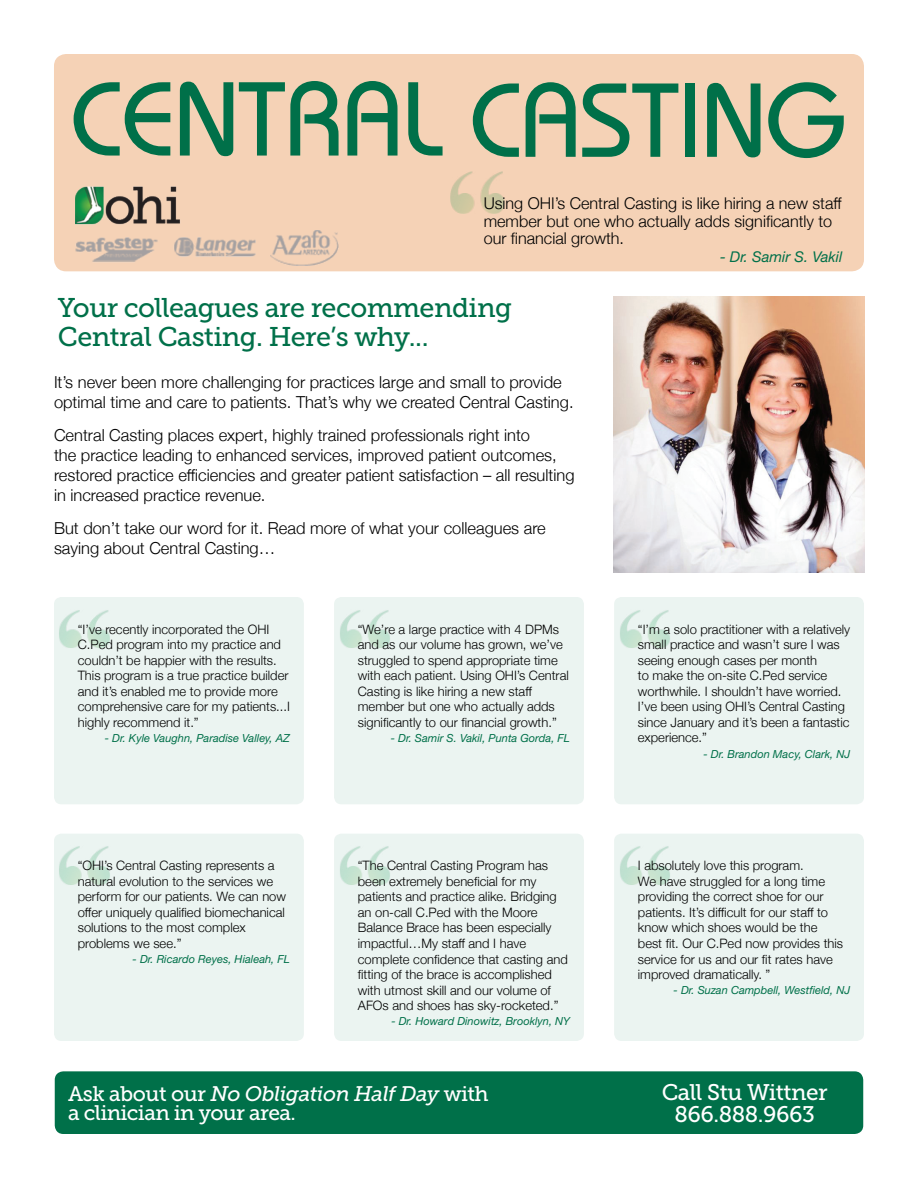
<style>
.page{position:relative;width:918px;height:1188px;background:#fff}
.page>*{position:absolute;margin:0;border:0;box-sizing:border-box;transform-origin:0 0}
.t1{font:27px/29.7px "Museo Slab 500";letter-spacing:-.02em;color:#007049}
.t2{font:22.5px "Museo Slab 500";letter-spacing:-.02em;color:#fff}
.t3{font:21px/19.5px "Museo Slab 500";letter-spacing:-.03em;color:#fff}
.Main_Text{font:300 16.5px/19.8px "Helvetica Neue";color:#000}
.t4{font:300 16.2px/17.5px "Helvetica Neue";color:#000}
.t5{font:italic 14.85px "Helvetica Neue LT Std";color:#007049}
.t6{font:300 12.9px/15.6px "Helvetica Neue";color:#000}
.t7{font:italic 11.1px "Helvetica Neue LT Std";color:#007049}
.s1{font-style:italic}
</style>
<div class="page">
<img style="left:614px;top:296px;width:250px;height:277px">
<div style="left:55px;top:1071px;width:808px;height:63px;background:#007049;border-radius:9px"></div>
<div style="left:54px;top:597px;width:250px;height:207px;background:#ebf4f1;border-radius:7px"></div>
<img style="left:59px;top:610px;width:51px;height:38px">
<div style="left:334px;top:597px;width:250px;height:207px;background:#ebf4f1;border-radius:7px"></div>
<img style="left:340px;top:610px;width:50px;height:38px">
<div style="left:614px;top:597px;width:250px;height:207px;background:#ebf4f1;border-radius:7px"></div>
<img style="left:620px;top:610px;width:50px;height:38px">
<div style="left:54px;top:834px;width:250px;height:207px;background:#ebf4f1;border-radius:7px"></div>
<img style="left:59px;top:846px;width:51px;height:39px">
<div style="left:334px;top:834px;width:250px;height:207px;background:#ebf4f1;border-radius:7px"></div>
<img style="left:340px;top:846px;width:50px;height:39px">
<div style="left:614px;top:834px;width:250px;height:207px;background:#ebf4f1;border-radius:7px"></div>
<img style="left:620px;top:846px;width:50px;height:39px">
<div style="left:54px;top:54px;width:810px;height:217px;background:#f5d2b6;border-radius:12px"></div>
<svg style="left:74px;top:82px;width:96px;height:74px"></svg>
<svg style="left:180px;top:82px;width:53px;height:74px"></svg>
<svg style="left:239px;top:81px;width:100px;height:75px"></svg>
<svg style="left:347px;top:81px;width:51px;height:75px"></svg>
<svg style="left:408px;top:82px;width:35px;height:74px"></svg>
<svg style="left:473px;top:84px;width:46px;height:73px"></svg>
<svg style="left:526px;top:82px;width:50px;height:75px"></svg>
<svg style="left:582px;top:84px;width:96px;height:73px"></svg>
<div style="left:685px;top:84px;width:10px;height:73px;background:#007049"></div>
<svg style="left:707px;top:83px;width:53px;height:74px"></svg>
<svg style="left:768px;top:82px;width:76px;height:76px"></svg>
<img style="left:75px;top:186px;width:264px;height:80px">
<img style="left:450px;top:171px;width:55px;height:43px">
<p class="t4" style="left:484px;top:194px;width:360px">Using OHI’s Central Casting is like hiring a new staff member but one who actually adds significantly to our financial growth.</p>
<p class="t5" style="left:720px;top:248px;width:124px">- Dr. Samir S. Vakil</p>
<p class="t1" style="left:58px;top:293px;width:456px">Your colleagues are recommending<br>Central Casting. Here’s why...</p>
<p class="Main_Text" style="left:54px;top:372px;width:521px">It’s never been more challenging for practices large and small to provide optimal time and care to patients. That’s why we created Central Casting.</p>
<p class="Main_Text" style="left:54px;top:425px;width:522px">Central Casting places expert, highly trained professionals right into<br>the practice leading to enhanced services, improved patient outcomes, restored practice efficiencies and greater patient satisfaction – all resulting in increased practice revenue.</p>
<p class="Main_Text" style="left:54px;top:517px;width:493px">But don’t take our word for it. Read more of what your colleagues are saying about Central Casting…</p>
<p class="t6" style="left:78px;top:620px;width:214px">“I’ve recently incorporated the OHI C.Ped program into my practice and couldn’t be happier with the results.<br>This program is a true practice builder and it’s enabled me to provide more comprehensive care for my patients...I highly recommend it.”</p>
<p class="t7" style="left:105px;top:731px;width:187px">- Dr. Kyle Vaughn, Paradise Valley, AZ</p>
<p class="t6" style="left:78px;top:857px;width:210px">“OHI’s Central Casting represents a natural evolution to the services we perform for our patients. We can now offer uniquely qualified biomechanical solutions to the most complex problems we see.”</p>
<p class="t7" style="left:133px;top:953px;width:159px">- Dr. Ricardo Reyes, Hialeah, FL</p>
<p class="t6" style="left:358px;top:620px;width:212px">“We’re a large practice with 4 DPMs and as our volume has grown, we’ve struggled to spend appropriate time with each patient. Using OHI’s Central Casting is like hiring a new staff member but one who actually adds significantly to our financial growth.”</p>
<p class="t7" style="left:391px;top:731px;width:181px">- Dr. Samir S. Vakil, Punta Gorda, FL</p>
<p class="t6" style="left:358px;top:857px;width:212px">“The Central Casting Program has been extremely beneficial for my patients and practice alike. Bridging an on-call C.Ped with the Moore Balance Brace has been especially impactful…My staff and I have complete confidence that casting and fitting of the brace is accomplished with utmost skill and our volume of AFOs and shoes has sky-rocketed.”</p>
<p class="t7" style="left:391px;top:1015px;width:180px">- Dr. Howard Dinowitz, Brooklyn, NY</p>
<p class="t3" style="left:68px;top:1084px;width:422px">Ask about our <span class="s1">No Obligation Half Day</span> with a clinician in your area.</p>
<p class="t6" style="left:638px;top:620px;width:214px">“I’m a solo practitioner with a relatively small practice and wasn’t sure I was seeing enough cases per month<br>to make the on-site C.Ped service worthwhile. I shouldn’t have worried.<br>I’ve been using OHI’s Central Casting since January and it’s been a fantastic experience.”</p>
<p class="t7" style="left:703px;top:747px;width:148px">- Dr. Brandon Macy, Clark, NJ</p>
<p class="t6" style="left:638px;top:857px;width:207px">I absolutely love this program.<br>We have struggled for a long time providing the correct shoe for our patients. It’s difficult for our staff to know which shoes would be the best fit. Our C.Ped now provides this service for us and our fit rates have improved dramatically. ”</p>
<p class="t7" style="left:674px;top:984px;width:178px">- Dr. Suzan Campbell, Westfield, NJ</p>
<p class="t2" style="left:662px;top:1080px;width:168px">Call Stu Wittner</p>
<p class="t2" style="left:674px;top:1102px;width:142px">866.888.9663</p>
</div>
